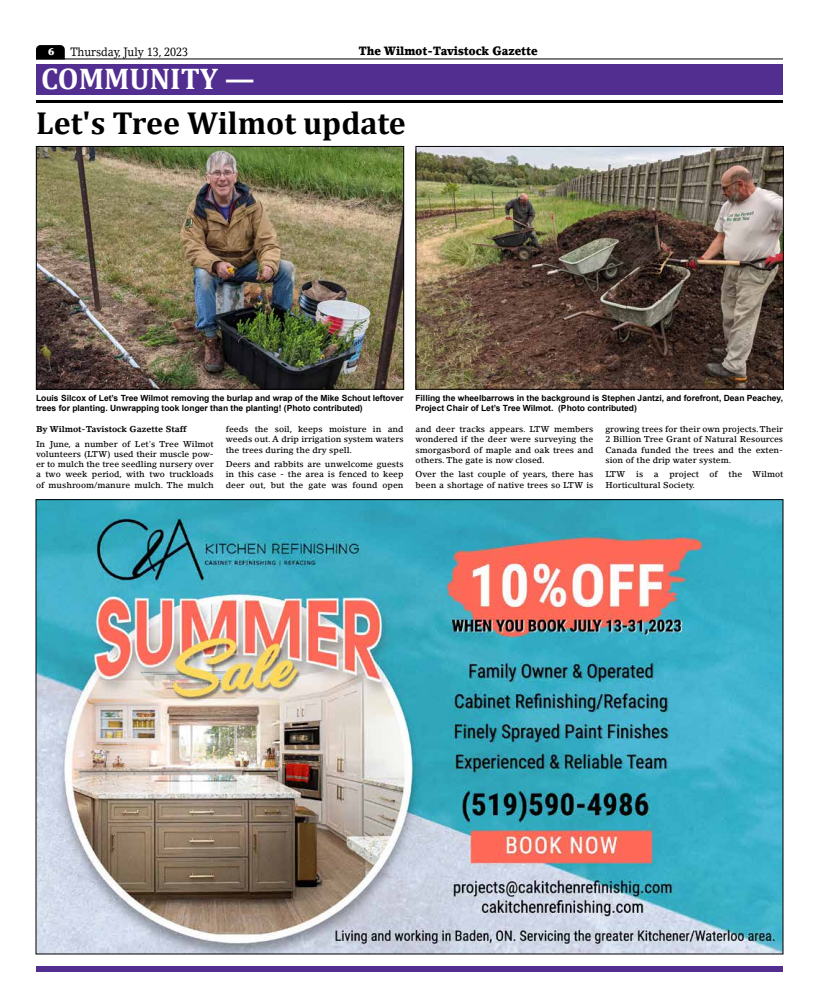
<style>
.page{position:relative;width:819px;height:1008px;background:#fff}
.page>*{position:absolute;margin:0;border:0;box-sizing:border-box;transform-origin:0 0}
.t1{font:700 32px "Cambria";color:#000}
.t2{font:700 30px "Cambria";color:#fff}
.t3{font:900 12px "Lino Letter Std";color:#000;scale:.9 1}
.t4{font:12px "Lino Letter Std";color:#000;scale:.9 1}
.t5{font:900 10px "Lino Letter Std";color:#fff}
.t6{font:500 8.5px/10.2px "Lino Letter Std";color:#000;text-align:justify}
.t7{font:700 8.5px/10.2px "Arial";color:#000}
.t8{font:700 8.5px "Lino Letter Std";color:#000}
</style>
<div class="page">
<svg style="left:36px;top:45px;width:29px;height:13px"></svg>
<hr style="left:36px;top:58px;width:747px;height:1px;background:#000">
<div style="left:36px;top:966px;width:747px;height:6px;background:#522e91"></div>
<div style="left:36px;top:64px;width:747px;height:31px;background:#522e91"></div>
<hr style="left:36px;top:100px;width:747px;height:3px;background:#000">
<img style="left:38px;top:501px;width:743px;height:451px">
<img style="left:38px;top:148px;width:364px;height:240px">
<div style="left:36px;top:146px;width:368px;height:244px;border:1px solid #000"></div>
<img style="left:418px;top:148px;width:364px;height:240px">
<div style="left:416px;top:146px;width:368px;height:244px;border:1px solid #000"></div>
<p class="t5" style="left:48px;top:46px;width:8px">6</p>
<h3 class="t4" style="left:70px;top:44px;width:133px">Thursday, July 13, 2023</h3>
<h3 class="t3" style="left:359px;top:43px;width:201px">The Wilmot-Tavistock Gazette</h3>
<h2 class="t2" style="left:41px;top:58px;width:215px">COMMUNITY —</h2>
<h1 class="t1" style="left:36px;top:101px;width:371px">Let's Tree Wilmot update</h1>
<p class="t7" style="left:36px;top:393px;width:369px">Louis Silcox of Let’s Tree Wilmot removing the burlap and wrap of the Mike Schout leftover trees for planting. Unwrapping took longer than the planting! (Photo contributed)</p>
<p class="t7" style="left:415px;top:393px;width:369px">Filling the wheelbarrows in the background is Stephen Jantzi, and forefront, Dean Peachey,<br>Project Chair of Let’s Tree Wilmot. (Photo contributed)</p>
<p class="t8" style="left:36px;top:424px;width:152px">By Wilmot-Tavistock Gazette Staff</p>
<p class="t6" style="left:36px;top:439px;width:179px">In June, a number of Let's Tree Wilmot volunteers (LTW) used their muscle pow&shy;er to mulch the tree seedling nursery over a two week period, with two truckloads of mushroom/manure mulch. The mulch</p>
<p class="t6" style="left:226px;top:424px;width:179px">feeds the soil, keeps moisture in and weeds out. A drip irrigation system waters the trees during the dry spell.</p>
<p class="t6" style="left:226px;top:459px;width:179px">Deers and rabbits are unwelcome guests in this case - the area is fenced to keep deer out, but the gate was found open</p>
<p class="t6" style="left:605px;top:424px;width:179px">growing trees for their own projects. Their 2 Billion Tree Grant of Natural Resources Canada funded the trees and the exten&shy;sion of the drip water system.</p>
<p class="t6" style="left:605px;top:469px;width:179px">LTW is a project of the Wilmot<br>Horticultural Society.</p>
<p class="t6" style="left:416px;top:424px;width:179px">and deer tracks appears. LTW members wondered if the deer were surveying the smorgasbord of maple and oak trees and others. The gate is now closed.</p>
<p class="t6" style="left:416px;top:469px;width:179px">Over the last couple of years, there has been a shortage of native trees so LTW is</p>
</div>
